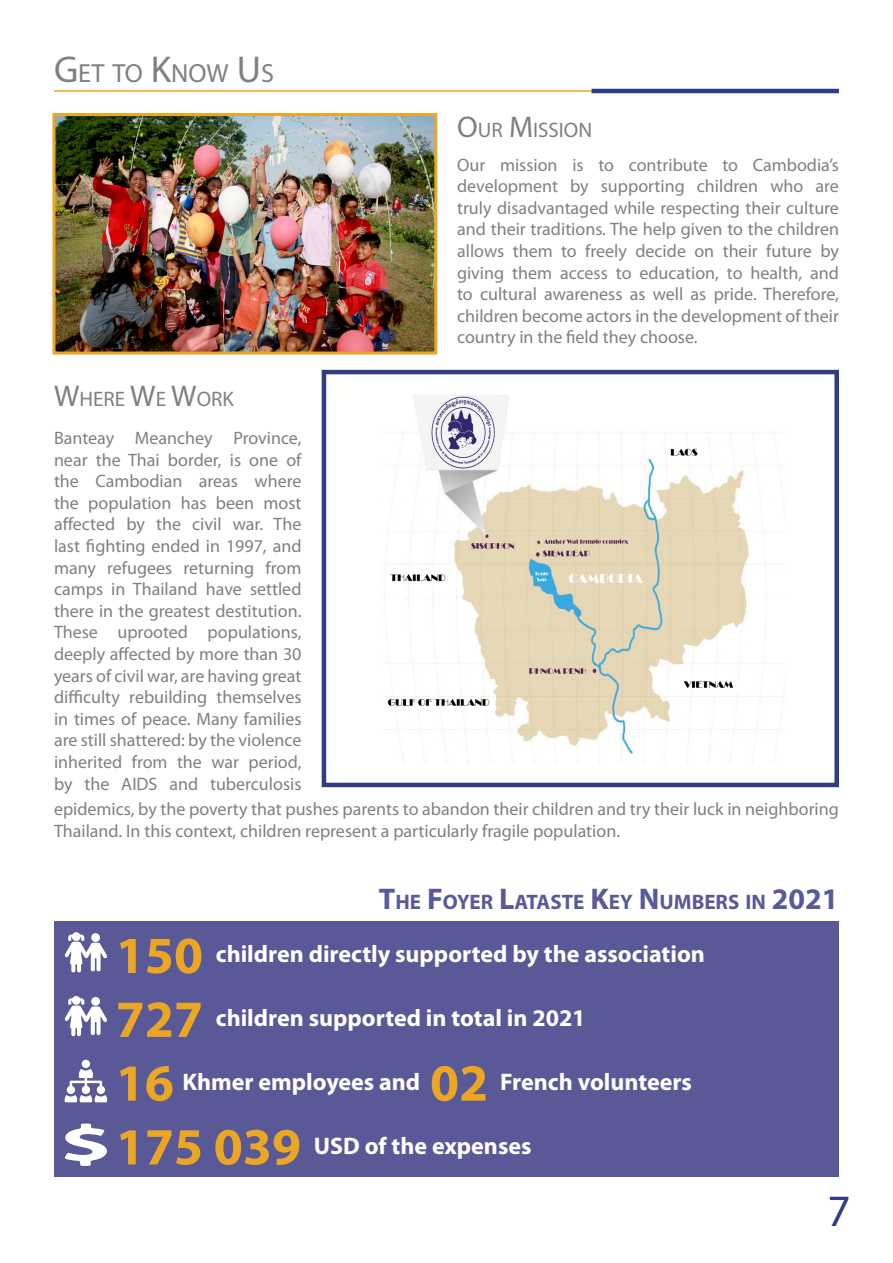
<style>
.page{position:relative;width:893px;height:1263px;background:#fff}
.page>*{position:absolute;margin:0;border:0;box-sizing:border-box;transform-origin:0 0}
.t1{font:45px "Myriad Pro";color:#303d83}
.t2{font:26.25px "Myriad Pro";color:#7f807f}
.t3{font:700 24px "Myriad Pro";color:#fff}
.t4{font:700 21px "Myriad Pro";color:#595a98}
.t5{font:21px "Myriad Pro";color:#7f807f}
.t6{font:18px/21.6px "Myriad Pro";color:#7f807f;text-align:justify}
.s1{font-size:37.5px}
.s2{font-size:30px}
.s3{font-size:52.5px;color:#eba624}
</style>
<div class="page">
<img style="left:382px;top:395px;width:403px;height:368px">
<div style="left:322px;top:370px;width:517px;height:417px;border:4px solid #313d83"></div>
<hr style="left:54px;top:90px;width:537px;height:2px;background:#eba523">
<hr style="left:591px;top:89px;width:248px;height:4px;background:#303d83">
<img style="left:56px;top:117px;width:377px;height:234px">
<div style="left:52px;top:113px;width:385px;height:242px;border:3px solid #eba624"></div>
<div style="left:54px;top:921px;width:785px;height:64px;background:#595998"></div>
<svg style="left:65px;top:932px;width:42px;height:40px"></svg>
<div style="left:54px;top:985px;width:785px;height:64px;background:#595998"></div>
<svg style="left:65px;top:996px;width:42px;height:40px"></svg>
<div style="left:54px;top:1049px;width:785px;height:64px;background:#595998"></div>
<div style="left:82px;top:1060px;width:8px;height:8px;background:#fff;border-radius:50%"></div>
<svg style="left:65px;top:1069px;width:42px;height:33px"></svg>
<div style="left:54px;top:1113px;width:785px;height:63px;background:#595998"></div>
<svg style="left:65px;top:1123px;width:42px;height:43px"></svg>
<h2 class="t2" style="left:54px;top:57px;width:219px"><span class="s1">G</span>ET TO <span class="s1">K</span>NOW <span class="s1">U</span> S</h2>
<p class="t5" style="left:54px;top:386px;width:180px"><span class="s2">W</span>HERE <span class="s2">W</span>E <span class="s2">W</span>ORK</p>
<p class="t6" style="left:54px;top:427px;width:249px">Banteay Meanchey Province, near the Thai border, is one of the Cambodian areas where the population has been most affected by the civil war. The last fighting ended in 1997, and many refugees returning from camps in Thailand have settled there in the greatest destitution.<br>These uprooted populations, deeply affected by more than 30 years of civil war, are having great difficulty rebuilding themselves in times of peace. Many families are still shattered: by the violence inherited from the war period, by the AIDS and tuberculosis</p>
<p class="t5" style="left:457px;top:117px;width:137px"><span class="s2">O</span>UR <span class="s2">M</span>ISSION</p>
<p class="t6" style="left:457px;top:153px;width:383px">Our mission is to contribute to Cambodia’s development by supporting children who are truly disadvantaged while respecting their culture and their traditions. The help given to the children allows them to freely decide on their future by giving them access to education, to health, and to cultural awareness as well as pride. Therefore, children become actors in the development of their country in the field they choose.</p>
<p class="t6" style="left:54px;top:798px;width:786px">epidemics, by the poverty that pushes parents to abandon their children and try their luck in neighboring<br>Thailand. In this context, children represent a particularly fragile population.</p>
<p class="t4" style="left:379px;top:888px;width:461px"><span class="s2">T</span>HE <span class="s2">F</span>OYER <span class="s2">L</span>ATASTE <span class="s2">K</span>EY <span class="s2">N</span> UMBERS IN <span class="s2">2021</span></p>
<h3 class="t3" style="left:116px;top:939px;width:591px"><span class="s3">150</span> children directly supported by the association</h3>
<h3 class="t3" style="left:116px;top:1002px;width:471px"><span class="s3">727</span> children supported in total in 2021</h3>
<h3 class="t3" style="left:116px;top:1066px;width:578px"><span class="s3">16</span> Khmer employees and <span class="s3">02</span> French volunteers</h3>
<h3 class="t3" style="left:116px;top:1130px;width:417px"><span class="s3">175 039</span> USD of the expenses</h3>
<h1 class="t1" style="left:827px;top:1183px;width:25px">7</h1>
</div>
